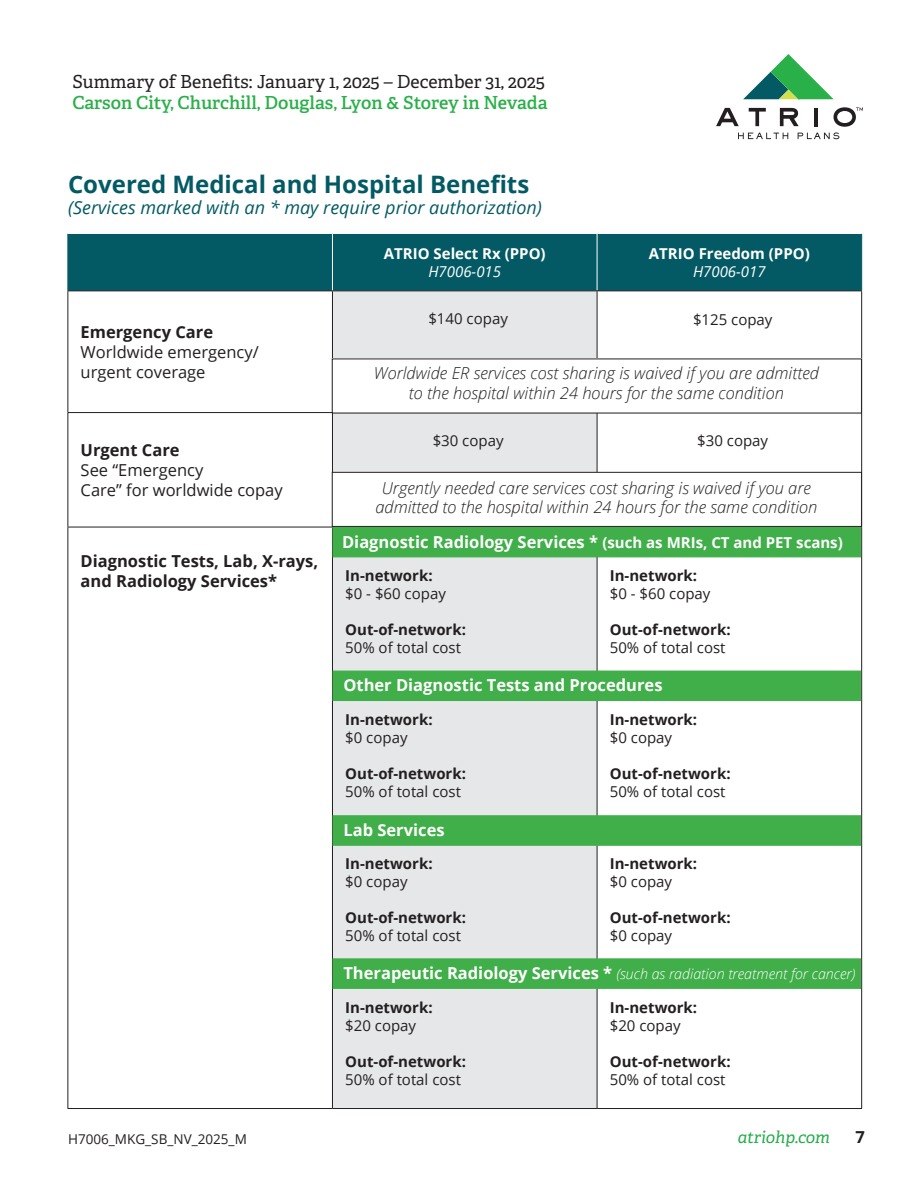
<style>
.page{position:relative;width:918px;height:1188px;background:#fff}
.page>*{position:absolute;margin:0;border:0;box-sizing:border-box;transform-origin:0 0}
.t1{font:700 24px "Open Sans";color:#035a64}
.t2{font:600 18px/21.6px "Adelle";color:#2ab049}
.t3{font:italic 18px "Open Sans";color:#035a64}
.t4{font:italic 300 16.5px/19.8px "Open Sans";color:#231f20;text-align:center}
.t5{font:700 16.5px "Open Sans";color:#fff}
.t6{font:16.5px/19.8px "Open Sans";color:#231f20}
.t7{font:700 16.5px/19.8px "Open Sans";color:#231f20}
.t8{font:italic 16.5px "Adelle";color:#24ad4a}
.t9{font:700 15px "Open Sans";color:#231f20}
.t10{font:15px "Open Sans";color:#231f20}
.t11{font:700 15px "Open Sans";color:#fff}
.t12{font:italic 15px "Open Sans";color:#fff}
.t13{font:italic 300 14.25px "Open Sans";color:#fff}
.t14{font:13.5px "Open Sans";color:#231f20}
.s1{font-weight:400;color:#231f20}
.s2{font-weight:700}
.s3{font-size:15px}
.s4{font-weight:700;font-style:normal;font-size:16.5px}
</style>
<div class="page">
<svg style="left:743px;top:54px;width:91px;height:45px"></svg>
<svg style="left:716px;top:107px;width:147px;height:32px"></svg>
<div style="left:69px;top:234px;width:792px;height:57px;background:#035a64"></div>
<div style="left:333px;top:292px;width:264px;height:816px;background:#e6e7e9"></div>
<hr style="left:332px;top:234px;width:1px;height:57px;background:#fff">
<hr style="left:597px;top:234px;width:1px;height:57px;background:#fff">
<hr style="left:68px;top:291px;width:264px;height:1px;background:#231f20">
<hr style="left:332px;top:291px;width:265px;height:1px;background:#231f20">
<hr style="left:597px;top:291px;width:265px;height:1px;background:#231f20">
<hr style="left:68px;top:291px;width:1px;height:121px;background:#231f20">
<hr style="left:332px;top:291px;width:1px;height:121px;background:#231f20">
<hr style="left:597px;top:291px;width:1px;height:121px;background:#231f20">
<hr style="left:861px;top:291px;width:1px;height:121px;background:#231f20">
<hr style="left:68px;top:527px;width:1px;height:581px;background:#231f20">
<hr style="left:332px;top:527px;width:1px;height:581px;background:#231f20">
<hr style="left:597px;top:527px;width:1px;height:581px;background:#231f20">
<hr style="left:861px;top:527px;width:1px;height:581px;background:#231f20">
<hr style="left:68px;top:1108px;width:264px;height:1px;background:#231f20">
<hr style="left:332px;top:1108px;width:265px;height:1px;background:#231f20">
<hr style="left:597px;top:1108px;width:265px;height:1px;background:#231f20">
<hr style="left:68px;top:412px;width:264px;height:1px;background:#231f20">
<hr style="left:68px;top:413px;width:1px;height:114px;background:#231f20">
<hr style="left:332px;top:413px;width:1px;height:114px;background:#231f20">
<hr style="left:597px;top:413px;width:1px;height:114px;background:#231f20">
<hr style="left:861px;top:413px;width:1px;height:114px;background:#231f20">
<hr style="left:68px;top:527px;width:264px;height:1px;background:#231f20">
<hr style="left:861px;top:234px;width:1px;height:57px;background:#035a64">
<hr style="left:68px;top:234px;width:1px;height:57px;background:#035a64">
<div style="left:333px;top:527px;width:528px;height:30px;background:#40ae49"></div>
<div style="left:333px;top:815px;width:528px;height:31px;background:#40ae49;border:1px solid #40ae49"></div>
<div style="left:333px;top:958px;width:528px;height:31px;background:#40ae49;border:1px solid #40ae49"></div>
<div style="left:333px;top:671px;width:528px;height:30px;background:#40ae49"></div>
<div style="left:332px;top:359px;width:529px;height:54px;background:#fff"></div>
<div style="left:332px;top:472px;width:529px;height:54px;background:#fff"></div>
<div style="left:332px;top:472px;width:530px;height:55px;border:1px solid #231f20"></div>
<p class="t2" style="left:72px;top:71px;width:477px"><span class="s1">Summary of Benefits: January 1, 2025 – December 31, 2025<br></span>Carson City, Churchill, Douglas, Lyon &amp; Storey in Nevada</p>
<p class="t1" style="left:68px;top:167px;width:463px">Covered Medical and Hospital Benefits</p>
<p class="t3" style="left:68px;top:195px;width:475px">(Services marked with an * may require prior authorization)</p>
<p class="t11" style="left:384px;top:243px;width:163px">ATRIO Select Rx (PPO)</p>
<p class="t12" style="left:428px;top:261px;width:74px">H7006-015</p>
<p class="t11" style="left:649px;top:243px;width:162px">ATRIO Freedom (PPO)</p>
<p class="t12" style="left:693px;top:261px;width:74px">H7006-017</p>
<p class="t6" style="left:81px;top:322px;width:180px"><span class="s2">Emergency Care<br></span>Worldwide emergency/ urgent coverage</p>
<p class="t6" style="left:81px;top:440px;width:124px"><span class="s2">Urgent Care<br></span>See “Emergency</p>
<p class="t6" style="left:81px;top:480px;width:204px">Care” for worldwide copay</p>
<p class="t7" style="left:81px;top:550px;width:239px">Diagnostic Tests, Lab, X-rays, and Radiology Services*</p>
<p class="t14" style="left:68px;top:1130px;width:180px">H7006_MKG_SB_NV_2025_M</p>
<p class="t10" style="left:428px;top:308px;width:81px">$140 copay</p>
<p class="t10" style="left:693px;top:309px;width:81px">$125 copay</p>
<p class="t4" style="left:374px;top:362px;width:446px">Worldwide ER services cost sharing is waived if you are admitted to the hospital within 24 hours for the same condition</p>
<p class="t10" style="left:433px;top:430px;width:72px">$30 copay</p>
<p class="t10" style="left:697px;top:430px;width:72px">$30 copay</p>
<p class="t4" style="left:375px;top:477px;width:444px">Urgently needed care services cost sharing is waived if you are admitted to the hospital within 24 hours for the same condition</p>
<p class="t5" style="left:342px;top:530px;width:502px">Diagnostic Radiology Services * <span class="s3">(such as MRIs, CT and PET scans)</span></p>
<p class="t9" style="left:345px;top:564px;width:89px">In-network:</p>
<p class="t10" style="left:345px;top:583px;width:102px">$0 - $60 copay</p>
<p class="t9" style="left:345px;top:618px;width:122px">Out-of-network:</p>
<p class="t10" style="left:345px;top:637px;width:117px">50% of total cost</p>
<p class="t9" style="left:610px;top:564px;width:89px">In-network:</p>
<p class="t10" style="left:610px;top:583px;width:102px">$0 - $60 copay</p>
<p class="t9" style="left:610px;top:618px;width:122px">Out-of-network:</p>
<p class="t10" style="left:610px;top:637px;width:117px">50% of total cost</p>
<p class="t5" style="left:343px;top:674px;width:321px">Other Diagnostic Tests and Procedures</p>
<p class="t9" style="left:345px;top:708px;width:89px">In-network:</p>
<p class="t10" style="left:345px;top:727px;width:64px">$0 copay</p>
<p class="t9" style="left:345px;top:762px;width:122px">Out-of-network:</p>
<p class="t10" style="left:345px;top:781px;width:117px">50% of total cost</p>
<p class="t5" style="left:343px;top:818px;width:103px">Lab Services</p>
<p class="t9" style="left:345px;top:852px;width:89px">In-network:</p>
<p class="t10" style="left:345px;top:871px;width:64px">$0 copay</p>
<p class="t9" style="left:345px;top:906px;width:122px">Out-of-network:</p>
<p class="t10" style="left:345px;top:925px;width:117px">50% of total cost</p>
<p class="t9" style="left:610px;top:708px;width:89px">In-network:</p>
<p class="t10" style="left:610px;top:727px;width:64px">$0 copay</p>
<p class="t9" style="left:610px;top:762px;width:122px">Out-of-network:</p>
<p class="t10" style="left:610px;top:781px;width:117px">50% of total cost</p>
<p class="t9" style="left:610px;top:852px;width:89px">In-network:</p>
<p class="t10" style="left:610px;top:871px;width:64px">$0 copay</p>
<p class="t9" style="left:610px;top:906px;width:122px">Out-of-network:</p>
<p class="t10" style="left:610px;top:925px;width:64px">$0 copay</p>
<p class="t13" style="left:343px;top:964px;width:513px"><span class="s4">Therapeutic Radiology Services *</span> (such as radiation treatment for cancer)</p>
<p class="t9" style="left:345px;top:996px;width:89px">In-network:</p>
<p class="t10" style="left:345px;top:1015px;width:72px">$20 copay</p>
<p class="t9" style="left:345px;top:1050px;width:122px">Out-of-network:</p>
<p class="t10" style="left:345px;top:1069px;width:117px">50% of total cost</p>
<p class="t9" style="left:610px;top:996px;width:89px">In-network:</p>
<p class="t10" style="left:610px;top:1015px;width:72px">$20 copay</p>
<p class="t9" style="left:610px;top:1050px;width:122px">Out-of-network:</p>
<p class="t10" style="left:610px;top:1069px;width:117px">50% of total cost</p>
<p class="t8" style="left:738px;top:1127px;width:94px">atriohp.com</p>
<p class="t7" style="left:856px;top:1127px;width:11px">7</p>
</div>
